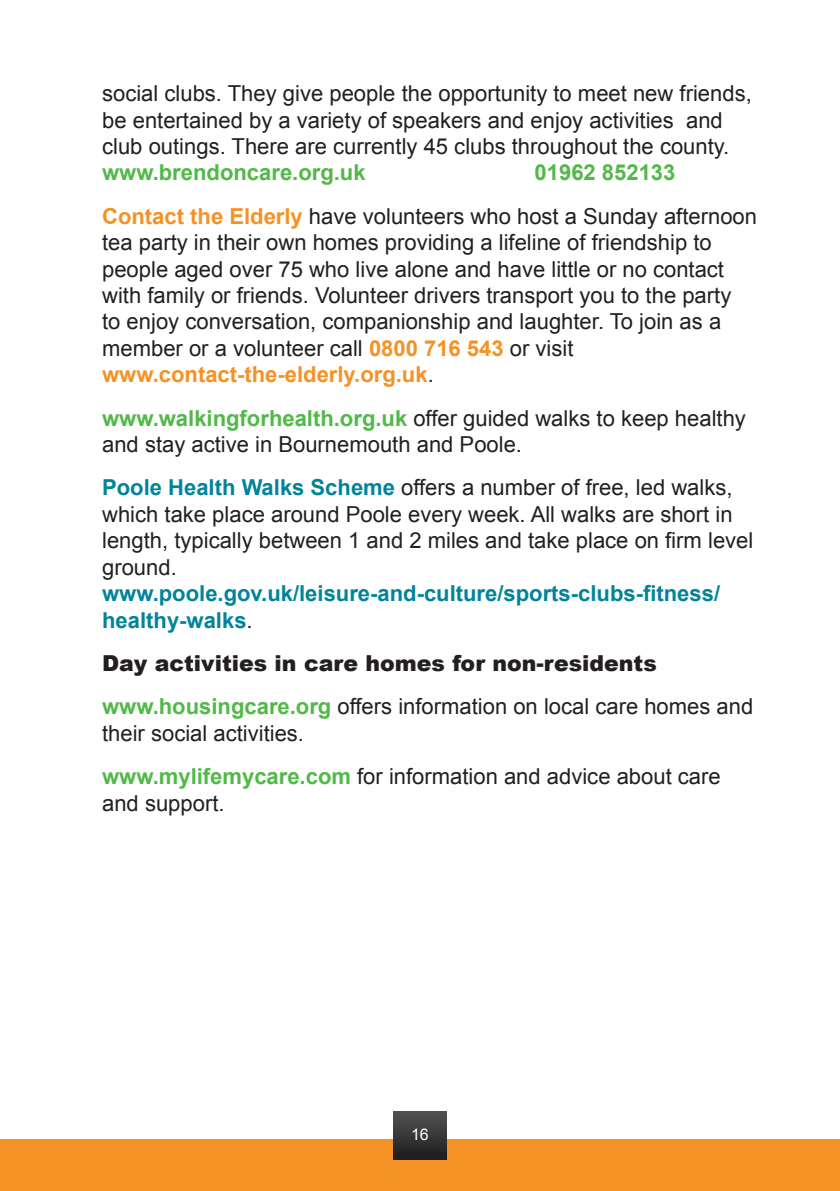
<style>
.page{position:relative;width:840px;height:1191px;background:#fff}
.page>*{position:absolute;margin:0;border:0;box-sizing:border-box;transform-origin:0 0}
.t1{font:22px/26.4px "Arial";color:#231f20}
.t2{font:900 22px "Arial";color:#231f20}
.t3{font:700 22px "Arial";color:#51b948}
.t4{font:16px "Arial";color:#fff}
.s1{font-weight:700;color:#51b948}
.s2{font-weight:700;color:#f49225}
.s3{font-weight:700;color:#00849a}
</style>
<div class="page">
<div style="left:0;top:1140px;width:839px;height:51px;background:#f49225"></div>
<div style="left:393px;top:1111px;width:53px;height:48px;background:linear-gradient(to bottom,#525455,#211d1e)"></div>
<p class="t1" style="left:102px;top:80px;width:650px">social clubs. They give people the opportunity to meet new friends, be entertained by a variety of speakers and enjoy activities and club outings. There are currently 45 clubs throughout the county. <span class="s1">www.brendoncare.org.uk</span></p>
<p class="t3" style="left:534px;top:157px;width:142px">01962 852133</p>
<p class="t1" style="left:102px;top:203px;width:656px"><span class="s2">Contact the Elderly</span> have volunteers who host a Sunday afternoon tea party in their own homes providing a lifeline of friendship to people aged over 75 who live alone and have little or no contact with family or friends. Volunteer drivers transport you to the party<br>to enjoy conversation, companionship and laughter. To join as a member or a volunteer call <span class="s2">0800 716 543</span> or visit <span class="s2">www.contact-the-elderly.org.uk</span>.</p>
<p class="t1" style="left:102px;top:404px;width:645px"><span class="s1">www.walkingforhealth.org.uk</span> offer guided walks to keep healthy and stay active in Bournemouth and Poole.</p>
<p class="t1" style="left:102px;top:474px;width:652px"><span class="s3">Poole Health Walks Scheme</span> offers a number of free, led walks, which take place around Poole every week. All walks are short in length, typically between 1 and 2 miles and take place on firm level ground. <span class="s3">www.poole.gov.uk/leisure-and-culture/sports-clubs-fitness/ healthy-walks</span>.</p>
<p class="t2" style="left:102px;top:647px;width:556px">Day activities in care homes for non-residents</p>
<p class="t1" style="left:102px;top:693px;width:652px"><span class="s1">www.housingcare.org</span> offers information on local care homes and their social activities.</p>
<p class="t1" style="left:102px;top:763px;width:619px"><span class="s1">www.mylifemycare.com</span> for information and advice about care and support.</p>
<p class="t4" style="left:411px;top:1123px;width:19px">16</p>
</div>
